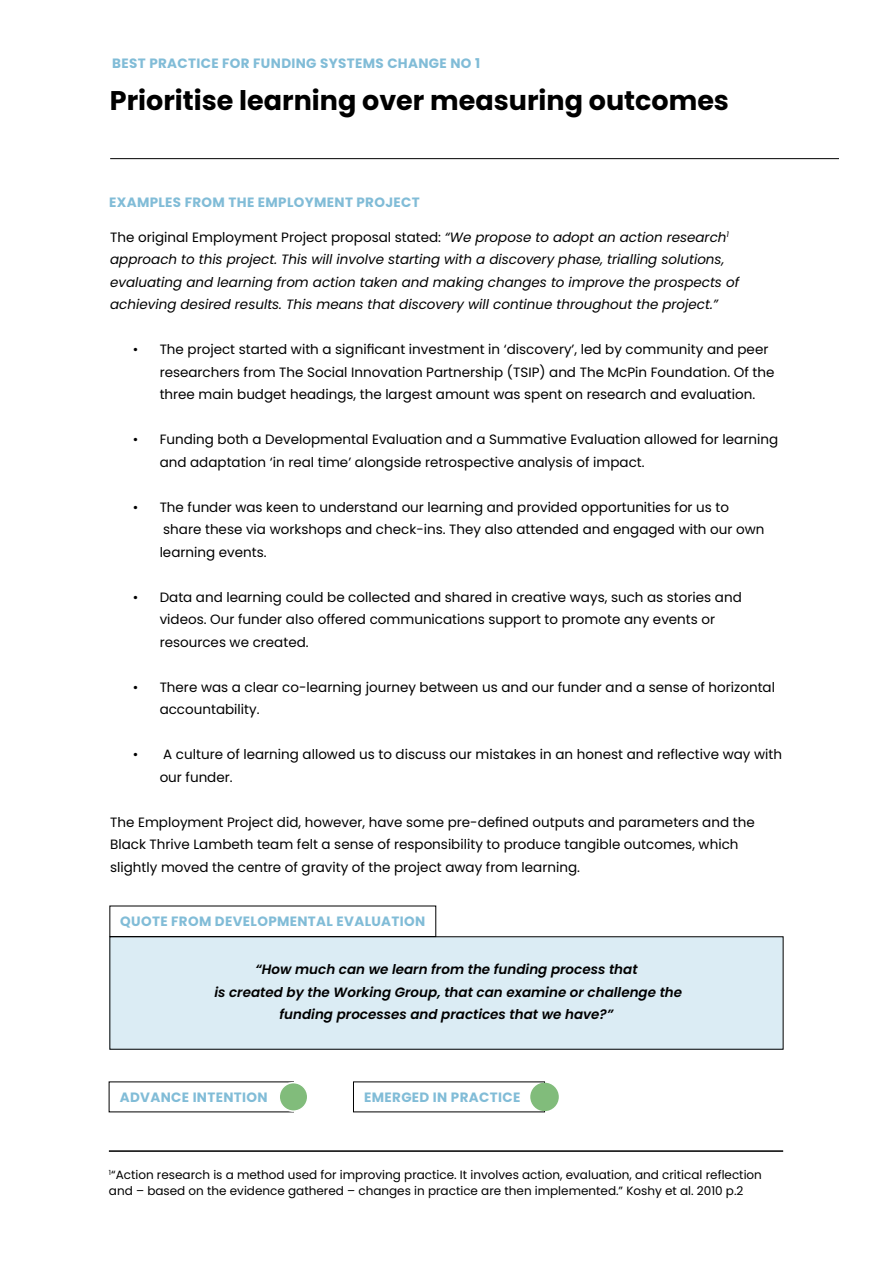
<style>
.page{position:relative;width:893px;height:1263px;background:#fff}
.page>*{position:absolute;margin:0;border:0;box-sizing:border-box;transform-origin:0 0}
.t1{font:700 27px "Poppins";color:#000}
.t2{font:13.5px/22.5px "Poppins";color:#000}
.t3{font:italic 13.5px/22.5px "Poppins";color:#000}
.t4{font:italic 600 13.5px/22.5px "Poppins";color:#000;text-align:center}
.t5{font:700 13.5px "Poppins";letter-spacing:.025em;color:#81bcd7}
.t6{font:12px/16.5px "Poppins";color:#000}
.s1{font-style:normal}
</style>
<div class="page">
<div style="left:110px;top:937px;width:673px;height:112px;background:#dbecf4"></div>
<hr style="left:110px;top:158px;width:729px;height:1px;background:#000">
<div style="left:110px;top:906px;width:326px;height:31px;border:1px solid #000"></div>
<div style="left:279px;top:1083px;width:29px;height:28px;background:#81bc7b;border-radius:50%"></div>
<div style="left:278px;top:1082px;width:30px;height:30px;border:2px solid #fff;border-radius:50%"></div>
<div style="left:530px;top:1083px;width:29px;height:28px;background:#81bc7b;border-radius:50%"></div>
<hr style="left:109px;top:1151px;width:674px;height:1px;background:#000">
<p class="t5" style="left:112px;top:56px;width:369px">BEST PRACTICE FOR FUNDING SYSTEMS CHANGE NO 1</p>
<h1 class="t1" style="left:110px;top:85px;width:621px">Prioritise learning over measuring outcomes</h1>
<p class="t5" style="left:109px;top:195px;width:312px">EXAMPLES FROM THE EMPLOYMENT PROJECT</p>
<p class="t3" style="left:110px;top:226px;width:630px"><span class="s1">The original Employment Project proposal stated:</span> “We propose to adopt an action research<sup>1 </sup>approach to this project. This will involve starting with a discovery phase, trialling solutions, evaluating and learning from action taken and making changes to improve the prospects of achieving desired results. This means that discovery will continue throughout the project.”</p>
<p class="t2" style="left:160px;top:338px;width:616px;text-indent:-27px">• The project started with a significant investment in ‘discovery’, led by community and peer researchers from The Social Innovation Partnership (TSIP) and The McPin Foundation. Of the three main budget headings, the largest amount was spent on research and evaluation.</p>
<p class="t2" style="left:160px;top:428px;width:620px;text-indent:-27px">• Funding both a Developmental Evaluation and a Summative Evaluation allowed for learning and adaptation ‘in real time’ alongside retrospective analysis of impact.</p>
<p class="t2" style="left:160px;top:496px;width:606px;text-indent:-27px">• The funder was keen to understand our learning and provided opportunities for us to share these via workshops and check-ins. They also attended and engaged with our own learning events.</p>
<p class="t2" style="left:160px;top:586px;width:584px;text-indent:-27px">• Data and learning could be collected and shared in creative ways, such as stories and videos. Our funder also offered communications support to promote any events or resources we created.</p>
<p class="t2" style="left:160px;top:676px;width:617px;text-indent:-27px">• There was a clear co-learning journey between us and our funder and a sense of horizontal accountability.</p>
<p class="t2" style="left:160px;top:743px;width:624px;text-indent:-27px">• A culture of learning allowed us to discuss our mistakes in an honest and reflective way with our funder.</p>
<p class="t2" style="left:110px;top:811px;width:646px">The Employment Project did, however, have some pre-defined outputs and parameters and the<br>Black Thrive Lambeth team felt a sense of responsibility to produce tangible outcomes, which slightly moved the centre of gravity of the project away from learning.</p>
<p class="t5" style="left:120px;top:913px;width:307px">QUOTE FROM DEVELOPMENTAL EVALUATION</p>
<p class="t4" style="left:214px;top:958px;width:469px">“How much can we learn from the funding process that<br>is created by the Working Group, that can examine or challenge the funding processes and practices that we have?”</p>
<p class="t5" style="left:120px;top:1089px;width:149px">ADVANCE INTENTION</p>
<p class="t5" style="left:364px;top:1089px;width:158px">EMERGED IN PRACTICE</p>
<p class="t6" style="left:109px;top:1166px;width:655px"><sup>1</sup>“Action research is a method used for improving practice. It involves action, evaluation, and critical reflection and – based on the evidence gathered – changes in practice are then implemented.” Koshy et al. 2010 p.2</p>
</div>
